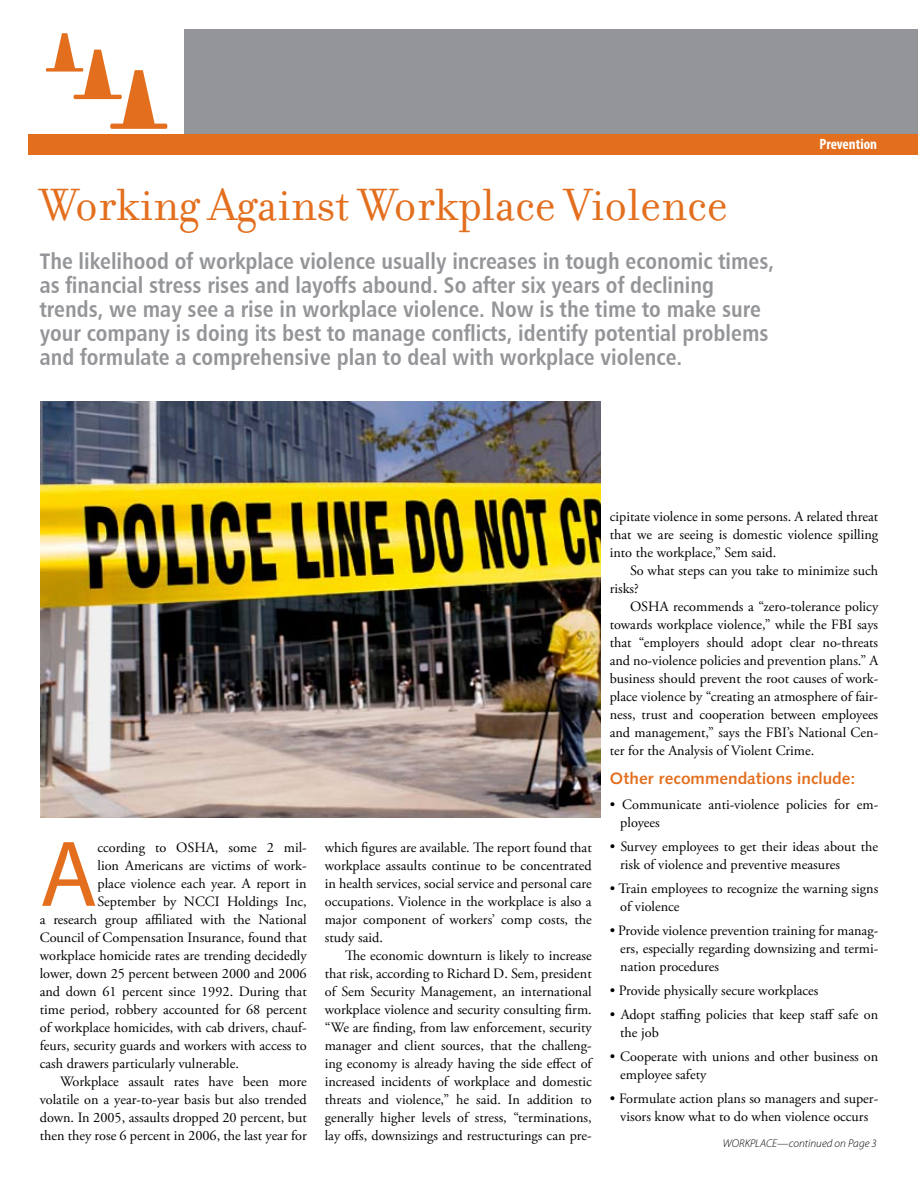
<style>
.page{position:relative;width:918px;height:1188px;background:#fff}
.page>*{position:absolute;margin:0;border:0;box-sizing:border-box;transform-origin:0 0}
.t1{font:94.35px "Myriad";color:#e36f1e}
.t2{font:48.75px "Filosofia";color:#e36f1e}
.t3{font:22.5px/24px "Humanist 777 BT Bold Condensed B";color:#939598}
.t4{font:16.5px "Humanist 531 BT Bold A";color:#e36f1e}
.t5{font:700 condensed 15px "Myriad Pro";color:#fff}
.t6{font:14.25px/18px "Adobe Garamond Pro";color:#000}
.t7{font:italic 300 11.25px "Myriad Pro";color:#000}
</style>
<div class="page">
<div style="left:0;top:29px;width:918px;height:126px;background:#939598"></div>
<div style="left:0;top:0;width:183px;height:161px;background:#fff"></div>
<div style="left:29px;top:134px;width:889px;height:21px;background:#e36f1e"></div>
<svg style="left:46px;top:33px;width:121px;height:96px"></svg>
<img style="left:41px;top:401px;width:560px;height:416px">
<h2 class="t2" style="left:40px;top:178px;width:689px">Working Against Workplace Violence</h2>
<p class="t3" style="left:40px;top:249px;width:736px">The likelihood of workplace violence usually increases in tough economic times, as financial stress rises and layoffs abound. So after six years of declining trends, we may see a rise in workplace violence. Now is the time to make sure your company is doing its best to manage conflicts, identify potential problems and formulate a comprehensive plan to deal with workplace violence.</p>
<p class="t5" style="left:820px;top:136px;width:59px">Prevention</p>
<h1 class="t1" style="left:40px;top:827px;width:59px">A</h1>
<p class="t6" style="left:98px;top:839px;width:211px">ccording to OSHA, some 2 mil-</p>
<p class="t6" style="left:98px;top:857px;width:211px">lion Americans are victims of work-</p>
<p class="t6" style="left:98px;top:875px;width:211px">place violence each year. A report in</p>
<p class="t6" style="left:98px;top:893px;width:211px">September by NCCI Holdings Inc,</p>
<p class="t6" style="left:40px;top:911px;width:268px">a research group affiliated with the National</p>
<p class="t6" style="left:40px;top:929px;width:268px">Council of Compensation Insurance, found that</p>
<p class="t6" style="left:40px;top:947px;width:269px">workplace homicide rates are trending decidedly</p>
<p class="t6" style="left:40px;top:965px;width:268px">lower, down 25 percent between 2000 and 2006</p>
<p class="t6" style="left:40px;top:983px;width:269px">and down 61 percent since 1992. During that</p>
<p class="t6" style="left:40px;top:1001px;width:268px">time period, robbery accounted for 68 percent</p>
<p class="t6" style="left:40px;top:1019px;width:269px">of workplace homicides, with cab drivers, chauf-</p>
<p class="t6" style="left:40px;top:1037px;width:269px">feurs, security guards and workers with access to</p>
<p class="t6" style="left:40px;top:1055px;width:201px">cash drawers particularly vulnerable.</p>
<p class="t6" style="left:60px;top:1073px;width:248px">Workplace assault rates have been more</p>
<p class="t6" style="left:40px;top:1091px;width:269px">volatile on a year-to-year basis but also trended</p>
<p class="t6" style="left:40px;top:1109px;width:268px">down. In 2005, assaults dropped 20 percent, but</p>
<p class="t6" style="left:40px;top:1127px;width:269px">then they rose 6 percent in 2006, the last year for</p>
<p class="t6" style="left:325px;top:839px;width:269px;text-align:justify">which figures are available. The report found that workplace assaults continue to be concentrated in health services, social service and personal care occupations. Violence in the workplace is also a major component of workers’ comp costs, the study said.</p>
<p class="t6" style="left:325px;top:947px;width:269px;text-align:justify;text-indent:20px">The economic downturn is likely to increase that risk, according to Richard D. Sem, president of Sem Security Management, an international workplace violence and security consulting firm. “We are finding, from law enforcement, security manager and client sources, that the challeng&shy;ing economy is already having the side effect of increased incidents of workplace and domestic threats and violence,” he said. In addition to generally higher levels of stress, “terminations, lay offs, downsizings and restructurings can pre-</p>
<p class="t6" style="left:610px;top:508px;width:270px;text-align:justify">cipitate violence in some persons. A related threat that we are seeing is domestic violence spilling into the workplace,” Sem said.</p>
<p class="t6" style="left:610px;top:562px;width:270px;text-indent:20px">So what steps can you take to minimize such risks?</p>
<p class="t6" style="left:610px;top:598px;width:270px;text-align:justify;text-indent:20px">OSHA recommends a “zero-tolerance policy towards workplace violence,” while the FBI says that “employers should adopt clear no-threats and no-violence policies and prevention plans.” A business should prevent the root causes of work&shy;place violence by “creating an atmosphere of fair&shy;ness, trust and cooperation between employees and management,” says the FBI’s National Cen&shy;ter for the Analysis of Violent Crime.</p>
<p class="t4" style="left:610px;top:768px;width:248px">Other recommendations include:</p>
<p class="t6" style="left:620px;top:796px;width:259px;text-indent:-11px">• Communicate anti-violence policies for em&shy;ployees</p>
<p class="t6" style="left:620px;top:838px;width:259px;text-indent:-11px">• Survey employees to get their ideas about the risk of violence and preventive measures</p>
<p class="t6" style="left:620px;top:880px;width:260px;text-indent:-11px">• Train employees to recognize the warning signs of violence</p>
<p class="t6" style="left:620px;top:922px;width:259px;text-align:justify;text-indent:-11px">• Provide violence prevention training for manag&shy;ers, especially regarding downsizing and termi&shy;nation procedures</p>
<p class="t6" style="left:610px;top:982px;width:210px">• Provide physically secure workplaces</p>
<p class="t6" style="left:620px;top:1006px;width:259px;text-indent:-11px">• Adopt staffing policies that keep staff safe on the job</p>
<p class="t6" style="left:620px;top:1048px;width:260px;text-indent:-11px">• Cooperate with unions and other business on employee safety</p>
<p class="t6" style="left:610px;top:1090px;width:270px;text-align:center">• Formulate action plans so managers and super&shy;visors know what to do when violence occurs</p>
<p class="t7" style="left:723px;top:1137px;width:155px">WORKPLACE—continued on Page 3</p>
</div>
